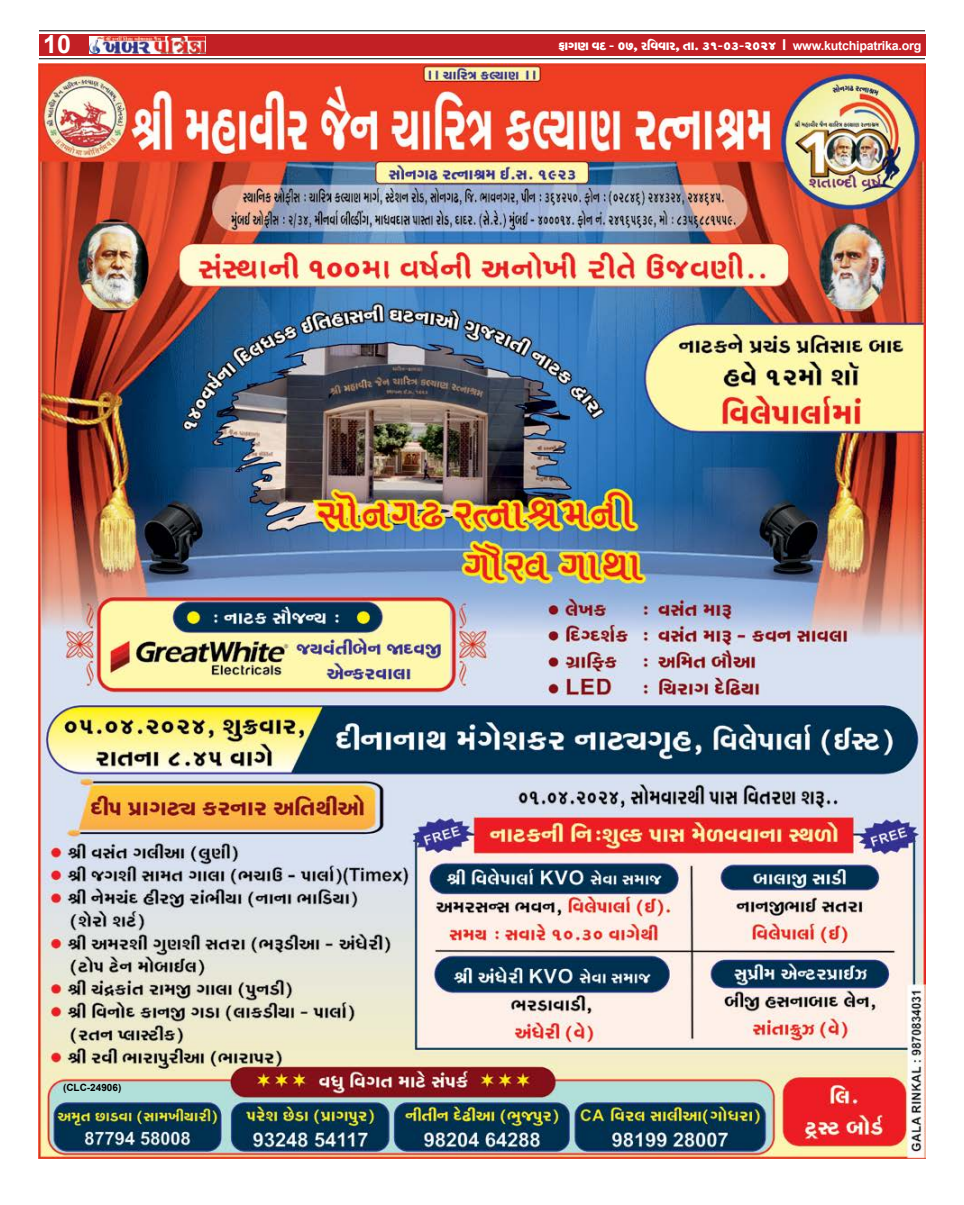
<style>
.page{position:relative;width:964px;height:1205px;background:#fff}
.page>*{position:absolute;margin:0;border:0;box-sizing:border-box;transform-origin:0 0}
.t1{font:700 25px "Arial";color:#fff}
.t2{font:15px "SHREE GUJ7";letter-spacing:-.02em;color:#fff}
.t3{font:700 10px "Arial";color:#000}
.s1{font-family:"Arial";font-weight:700}
.s2{font-family:"Arial";font-weight:700;font-size:12.5px}
</style>
<div class="page">
<div style="left:40px;top:34px;width:172px;height:21px;background:#c22025"></div>
<div style="left:212px;top:34px;width:713px;height:21px;background:#c22025"></div>
<hr style="left:39px;top:58px;width:886px;height:1px;background:#000">
<hr style="left:39px;top:30px;width:886px;height:1px;background:#000">
<img style="left:90px;top:36px;width:116px;height:17px">
<img style="left:39px;top:64px;width:886px;height:1095px">
<h1 class="t1" style="left:43px;top:27px;width:29px">10</h1>
<p class="t2" style="left:558px;top:38px;width:364px">apNZ hv$ - 07, frhhpf, sp. 31-03-2024 <span class="s1">I</span> <span class="s2">www.kutchipatrika.org</span></p>
<p class="t3" style="left:63px;top:1080px;width:60px">(CLC-24906)</p>
</div>
